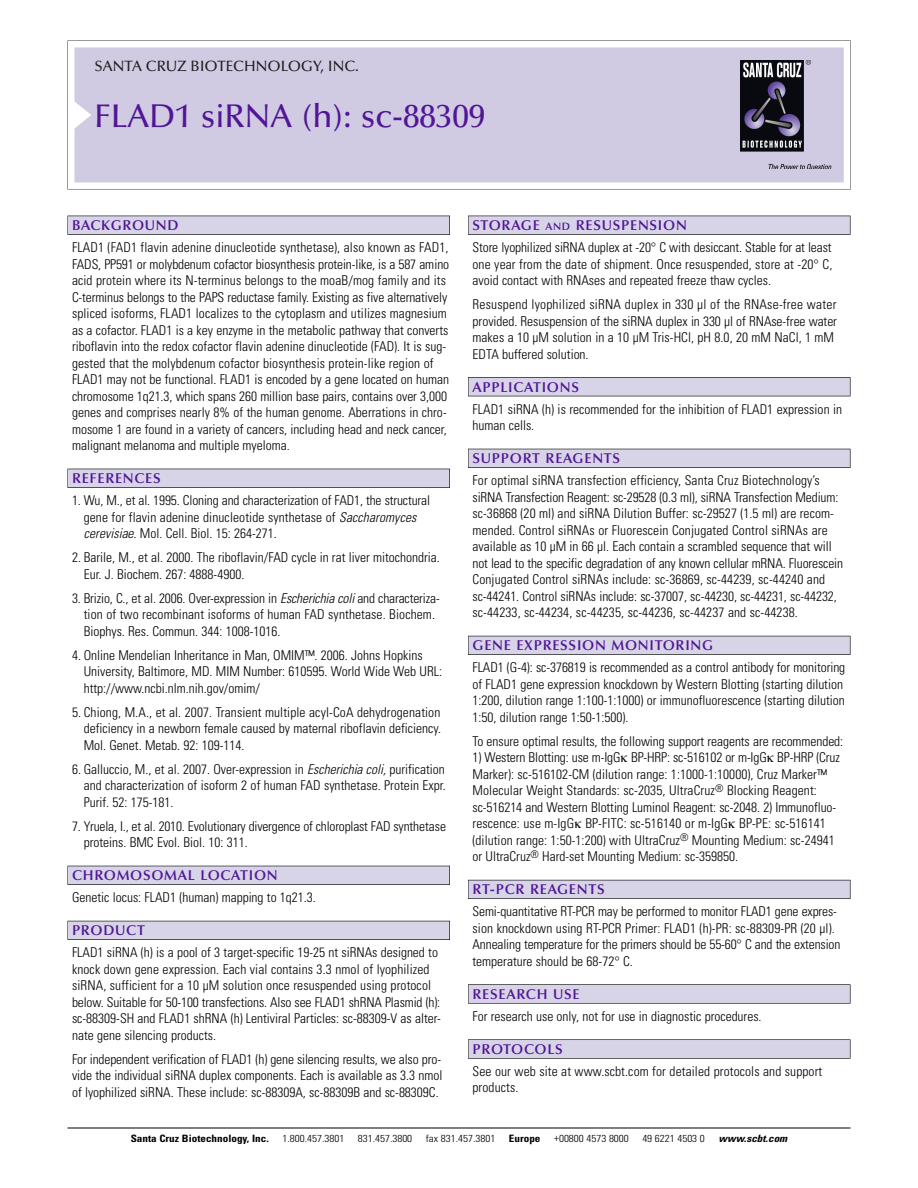
<style>
.page{position:relative;width:918px;height:1188px;background:#fff}
.page>*{position:absolute;margin:0;border:0;box-sizing:border-box;transform-origin:0 0}
.t1{font:500 33px "Optima";color:#511695}
.t2{font:500 15px "Optima";color:#231f20}
.t3{font:600 14.25px "Optima";letter-spacing:.05em;color:#511695}
.t4{font:300 condensed 13.5px/16.5px "Univers";color:#000}
.t5{font:300 condensed 10.2px "Univers";color:#000;scale:1.1 1}
.t6{font:700 condensed 10.2px "Univers";color:#000;scale:1.1 1}
.t7{font:italic 700 condensed 10.2px "Univers";color:#000;scale:1.1 1}
.s1{font-style:italic}
.s2{font-size:10.65px}
</style>
<div class="page">
<svg style="left:74px;top:41px;width:777px;height:148px"></svg>
<div style="left:74px;top:47px;width:770px;height:135px;background:#d1cae3"></div>
<img style="left:741px;top:60px;width:90px;height:108px">
<div style="left:68px;top:216px;width:382px;height:19px;background:#535256"></div>
<div style="left:68px;top:216px;width:381px;height:18px;background:#d7d4e8"></div>
<div style="left:68px;top:469px;width:382px;height:19px;background:#525156"></div>
<div style="left:68px;top:469px;width:381px;height:18px;background:#d7d4e8"></div>
<div style="left:68px;top:866px;width:382px;height:19px;background:#515057"></div>
<div style="left:68px;top:866px;width:381px;height:18px;background:#d7d4e8"></div>
<div style="left:68px;top:921px;width:382px;height:19px;background:#535259"></div>
<div style="left:68px;top:921px;width:381px;height:18px;background:#d7d4e8"></div>
<div style="left:468px;top:216px;width:382px;height:19px;background:#535256"></div>
<div style="left:468px;top:216px;width:382px;height:18px;background:#d7d4e8"></div>
<div style="left:468px;top:377px;width:382px;height:19px;background:#515155"></div>
<div style="left:468px;top:378px;width:382px;height:18px;background:#d7d4e8"></div>
<div style="left:468px;top:449px;width:382px;height:19px;background:#515057"></div>
<div style="left:468px;top:449px;width:382px;height:18px;background:#d7d4e8"></div>
<div style="left:468px;top:636px;width:382px;height:19px;background:#535259"></div>
<div style="left:468px;top:636px;width:382px;height:18px;background:#d7d4e8"></div>
<div style="left:468px;top:880px;width:382px;height:19px;background:#595860"></div>
<div style="left:468px;top:880px;width:382px;height:18px;background:#d7d4e8"></div>
<div style="left:468px;top:984px;width:382px;height:20px;background:#676767"></div>
<div style="left:468px;top:985px;width:382px;height:18px;background:#d7d4e8"></div>
<div style="left:468px;top:1039px;width:382px;height:20px;background:#666"></div>
<div style="left:468px;top:1040px;width:382px;height:18px;background:#d7d4e8"></div>
<hr style="left:68px;top:1128px;width:782px;height:1px;background:#000">
<p class="t2" style="left:94px;top:60px;width:266px">SANTA CRUZ BIOTECHNOLOGY, INC.</p>
<p class="t1" style="left:94px;top:102px;width:392px">FLAD1 siRNA (h): sc-88309</p>
<p class="t3" style="left:72px;top:219px;width:108px">BACKGROUND</p>
<p class="t4" style="left:72px;top:240px;width:379px">FLAD1 (FAD1 flavin adenine dinucleotide synthetase), also known as FAD1, FADS, PP591 or molybdenum cofactor biosynthesis protein-like, is a 587 amino acid protein where its N-terminus belongs to the moaB/mog family and its C-terminus belongs to the PAPS reductase family. Existing as five alternatively spliced isoforms, FLAD1 localizes to the cytoplasm and utilizes magnesium as a cofactor. FLAD1 is a key enzyme in the metabolic pathway that converts riboflavin into the redox cofactor flavin adenine dinucleotide (FAD). It is sug&shy;gested that the molybdenum cofactor biosynthesis protein-like region of FLAD1 may not be functional. FLAD1 is encoded by a gene located on human chromosome 1q21.3, which spans 260 million base pairs, contains over 3,000 genes and comprises nearly 8% of the human genome. Aberrations in chro&shy;mosome 1 are found in a variety of cancers, including head and neck cancer, malignant melanoma and multiple myeloma.</p>
<p class="t3" style="left:72px;top:472px;width:90px">REFERENCES</p>
<p class="t4" style="left:84px;top:493px;width:348px;text-indent:-12px">1. Wu, M., et al. 1995. Cloning and characterization of FAD1, the structural gene for flavin adenine dinucleotide synthetase of <span class="s1">Saccharomyces cerevisiae.</span>Mol. Cell. Biol. 15: 264-271.</p>
<p class="t4" style="left:84px;top:550px;width:358px;text-indent:-12px">2. Barile, M., et al. 2000. The riboflavin/FAD cycle in rat liver mitochondria.<br>Eur. J. Biochem. 267: 4888-4900.</p>
<p class="t4" style="left:84px;top:591px;width:358px;text-indent:-12px">3. Brizio, C., et al. 2006. Over-expression in <span class="s1">Escherichia coli</span>and characteriza&shy;tion of two recombinant isoforms of human FAD synthetase. Biochem.<br>Biophys. Res. Commun. 344: 1008-1016.</p>
<p class="t4" style="left:84px;top:648px;width:360px;text-indent:-12px">4. Online Mendelian Inheritance in Man, OMIM™. 2006. Johns Hopkins<br>University, Baltimore, MD. MIM Number: 610595. World Wide Web URL: http://www.ncbi.nlm.nih.gov/omim/</p>
<p class="t4" style="left:84px;top:705px;width:359px;text-align:justify;text-indent:-12px">5. Chiong, M.A., et al. 2007. Transient multiple acyl-CoA dehydrogenation deficiency in a newborn female caused by maternal riboflavin deficiency.<br>Mol. Genet. Metab. 92: 109-114.</p>
<p class="t4" style="left:84px;top:762px;width:364px;text-align:justify;text-indent:-12px">6. Galluccio, M., et al. 2007. Over-expression in <span class="s1">Escherichia coli,</span>purification and characterization of isoform 2 of human FAD synthetase. Protein Expr.<br>Purif. 52: 175-181.</p>
<p class="t4" style="left:84px;top:819px;width:364px;text-indent:-12px">7. Yruela, I., et al. 2010. Evolutionary divergence of chloroplast FAD synthetase proteins. BMC Evol. Biol. 10: 311.</p>
<p class="t3" style="left:72px;top:869px;width:207px">CHROMOSOMAL LOCATION</p>
<p class="t4" style="left:72px;top:891px;width:245px">Genetic locus: FLAD1 (human) mapping to 1q21.3.</p>
<p class="t3" style="left:72px;top:924px;width:74px">PRODUCT</p>
<p class="t4" style="left:72px;top:946px;width:370px">FLAD1 siRNA (h) is a pool of 3 target-specific 19-25 nt siRNAs designed to knock down gene expression. Each vial contains 3.3 nmol of lyophilized siRNA, sufficient for a 10 µM solution once resuspended using protocol below. Suitable for 50-100 transfections. Also see FLAD1 shRNA Plasmid (h): sc-88309-SH and FLAD1 shRNA (h) Lentiviral Particles: sc-88309-V as alter&shy;nate gene silencing products.</p>
<p class="t4" style="left:72px;top:1052px;width:372px;text-align:justify">For independent verification of FLAD1 (h) gene silencing results, we also pro&shy;vide the individual siRNA duplex components. Each is available as 3.3 nmol of lyophilized siRNA. These include: sc-88309A, sc-88309B and sc-88309C.</p>
<p class="t3" style="left:473px;top:219px;width:216px">STORAGE <span class="s2">AND</span> RESUSPENSION</p>
<p class="t4" style="left:473px;top:240px;width:361px;text-align:justify">Store lyophilized siRNA duplex at -20° C with desiccant. Stable for at least one year from the date of shipment. Once resuspended, store at -20° C, avoid contact with RNAses and repeated freeze thaw cycles.</p>
<p class="t4" style="left:473px;top:297px;width:366px">Resuspend lyophilized siRNA duplex in 330 µl of the RNAse-free water provided. Resuspension of the siRNA duplex in 330 µl of RNAse-free water makes a 10 µM solution in a 10 µM Tris-HCl, pH 8.0, 20 mM NaCl, 1 mM EDTA buffered solution.</p>
<p class="t3" style="left:473px;top:381px;width:108px">APPLICATIONS</p>
<p class="t4" style="left:473px;top:402px;width:371px">FLAD1 siRNA (h) is recommended for the inhibition of FLAD1 expression in human cells.</p>
<p class="t3" style="left:473px;top:452px;width:149px">SUPPORT REAGENTS</p>
<p class="t4" style="left:473px;top:474px;width:372px">For optimal siRNA transfection efficiency, Santa Cruz Biotechnology’s siRNA Transfection Reagent: sc-29528 (0.3 ml), siRNA Transfection Medium: sc-36868 (20 ml) and siRNA Dilution Buffer: sc-29527 (1.5 ml) are recom&shy;mended. Control siRNAs or Fluorescein Conjugated Control siRNAs are available as 10 µM in 66 µl. Each contain a scrambled sequence that will not lead to the specific degradation of any known cellular mRNA. Fluorescein Conjugated Control siRNAs include: sc-36869, sc-44239, sc-44240 and sc-44241. Control siRNAs include: sc-37007, sc-44230, sc-44231, sc-44232, sc-44233, sc-44234, sc-44235, sc-44236, sc-44237 and sc-44238.</p>
<p class="t3" style="left:473px;top:639px;width:242px">GENE EXPRESSION MONITORING</p>
<p class="t4" style="left:473px;top:661px;width:374px">FLAD1 (G-4): sc-376819 is recommended as a control antibody for monitoring of FLAD1 gene expression knockdown by Western Blotting (starting dilution 1:200, dilution range 1:100-1:1000) or immunofluorescence (starting dilution 1:50, dilution range 1:50-1:500).</p>
<p class="t4" style="left:473px;top:734px;width:372px">To ensure optimal results, the following support reagents are recommended:</p>
<p class="t4" style="left:473px;top:751px;width:369px">1) Western Blotting: use m-IgG BP-HRP: sc-516102 or m-IgG BP-HRP (Cruz Marker): sc-516102-CM (dilution range: 1:1000-1:10000), Cruz Marker™ Molecular Weight Standards: sc-2035, UltraCruz<sup>®</sup> Blocking Reagent: sc-516214 and Western Blotting Luminol Reagent: sc-2048. 2) Immunofluo&shy;rescence: use m-IgG BP-FITC: sc-516140 or m-IgG BP-PE: sc-516141 (dilution range: 1:50-1:200) with UltraCruz<sup>®</sup> Mounting Medium: sc-24941 or UltraCruz<sup>®</sup> Hard-set Mounting Medium: sc-359850.</p>
<p class="t3" style="left:473px;top:883px;width:134px">RT-PCR REAGENTS</p>
<p class="t4" style="left:473px;top:905px;width:369px">Semi-quantitative RT-PCR may be performed to monitor FLAD1 gene expres&shy;sion knockdown using RT-PCR Primer: FLAD1 (h)-PR: sc-88309-PR (20 µl).<br>Annealing temperature for the primers should be 55-60° C and the extension temperature should be 68-72° C.</p>
<p class="t3" style="left:473px;top:988px;width:109px">RESEARCH USE</p>
<p class="t4" style="left:473px;top:1009px;width:291px">For research use only, not for use in diagnostic procedures.</p>
<p class="t3" style="left:473px;top:1043px;width:92px">PROTOCOLS</p>
<p class="t4" style="left:473px;top:1064px;width:351px">See our web site at www.scbt.com for detailed protocols and support products.</p>
<p class="t6" style="left:131px;top:1135px;width:127px">Santa Cruz Biotechnology, Inc.</p>
<p class="t5" style="left:282px;top:1135px;width:58px">1.800.457.3801</p>
<p class="t5" style="left:358px;top:1135px;width:51px">831.457.3800</p>
<p class="t5" style="left:426px;top:1135px;width:65px">fax 831.457.3801</p>
<p class="t6" style="left:509px;top:1135px;width:30px">Europe</p>
<p class="t5" style="left:554px;top:1135px;width:69px">+00800 4573 8000</p>
<p class="t5" style="left:642px;top:1135px;width:58px">49 6221 4503 0</p>
<p class="t7" style="left:719px;top:1135px;width:66px">www.scbt.com</p>
</div>
